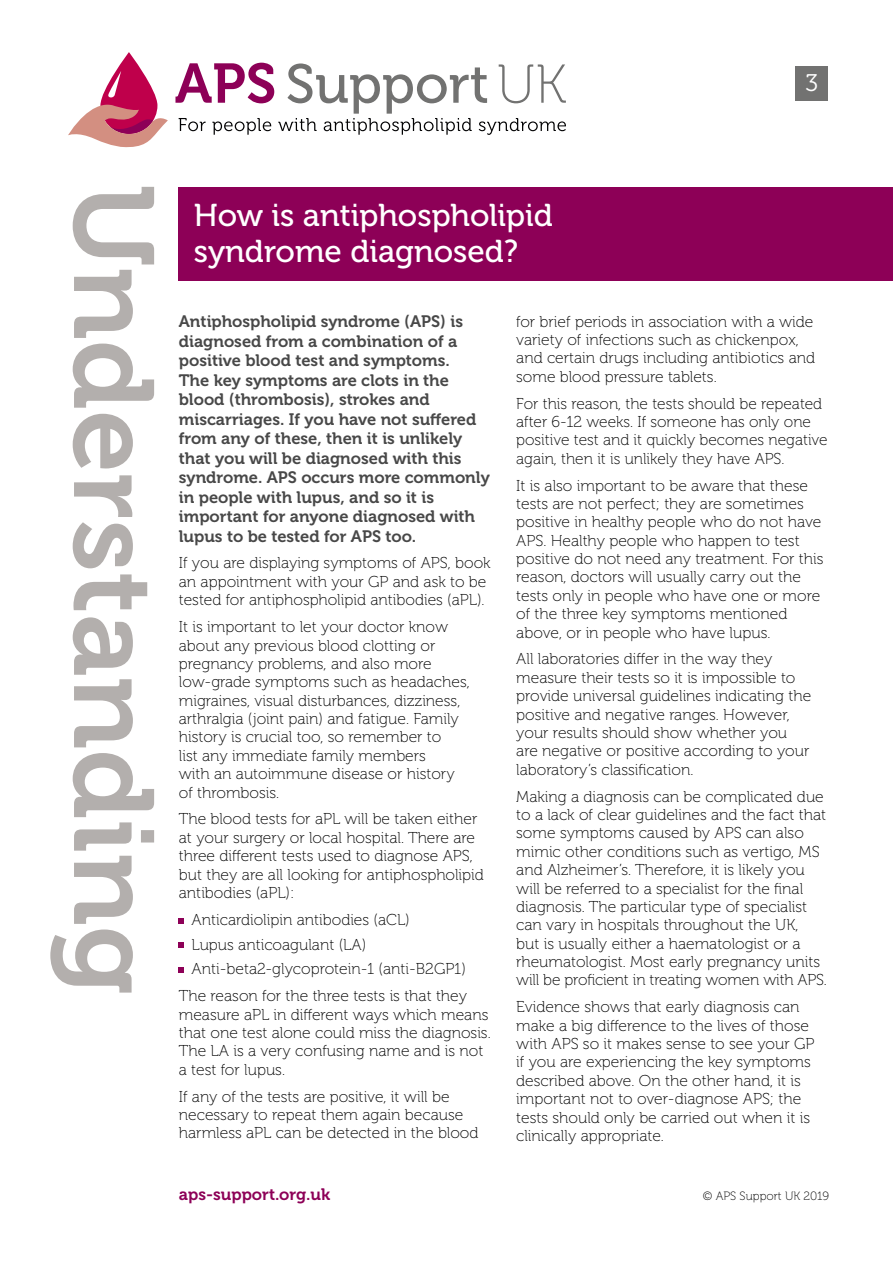
<style>
.page{position:relative;width:893px;height:1263px;background:#fff}
.page>*{position:absolute;margin:0;border:0;box-sizing:border-box;transform-origin:0 0}
.t1{font:112.8px "Museo 700";color:#b3afad}
.t2{font:31.5px/36px "Museo 500";color:#fff}
.t3{font:24px "Museo 300";color:#fff}
.t4{font:16.5px/19.5px "Museo 700";color:#484848}
.t5{font:16.5px "Museo 700";color:#8d0057}
.t6{font:15.75px/18.5px "Museo 100";color:#000}
.t7{font:12px "Museo 100";color:#000}
</style>
<div class="page">
<div style="left:795px;top:66px;width:33px;height:35px;background:#727271"></div>
<svg style="left:100px;top:52px;width:57px;height:82px;fill:#bf004b"></svg>
<svg style="left:68px;top:105px;width:100px;height:43px"></svg>
<svg style="left:107px;top:71px;width:14px;height:28px"></svg>
<svg style="left:175px;top:63px;width:391px;height:72px"></svg>
<div style="left:179px;top:187px;width:714px;height:94px;background:#8d0057"></div>
<svg style="left:179px;top:918px;width:5px;height:5px"></svg>
<svg style="left:179px;top:943px;width:5px;height:5px"></svg>
<svg style="left:179px;top:968px;width:5px;height:5px"></svg>
<h3 class="t3" style="left:805px;top:70px;width:14px">3</h3>
<h1 class="t1" style="left:176px;top:184px;width:812px;rotate:90deg">Understanding</h1>
<h2 class="t2" style="left:194px;top:198px;width:361px">How is antiphospholipid syndrome diagnosed?</h2>
<p class="t4" style="left:179px;top:312px;width:312px">Antiphospholipid syndrome (APS) is diagnosed from a combination of a positive blood test and symptoms.<br>The key symptoms are clots in the blood (thrombosis), strokes and miscarriages. If you have not suffered from any of these, then it is unlikely that you will be diagnosed with this syndrome. APS occurs more commonly in people with lupus, and so it is important for anyone diagnosed with lupus to be tested for APS too.</p>
<p class="t6" style="left:179px;top:554px;width:313px">If you are displaying symptoms of APS, book an appointment with your GP and ask to be tested for antiphospholipid antibodies (aPL).</p>
<p class="t6" style="left:179px;top:618px;width:292px">It is important to let your doctor know about any previous blood clotting or pregnancy problems, and also more low-grade symptoms such as headaches, migraines, visual disturbances, dizziness, arthralgia (joint pain) and fatigue. Family history is crucial too, so remember to<br>list any immediate family members<br>with an autoimmune disease or history of thrombosis.</p>
<p class="t6" style="left:179px;top:810px;width:306px">The blood tests for aPL will be taken either at your surgery or local hospital. There are three different tests used to diagnose APS, but they are all looking for antiphospholipid antibodies (aPL):</p>
<p class="t6" style="left:192px;top:907px;width:276px;line-height:24.8px">Anticardiolipin antibodies (aCL)<br>Lupus anticoagulant (LA)<br>Anti-beta2-glycoprotein-1 (anti-B2GP1)</p>
<p class="t6" style="left:179px;top:987px;width:313px">The reason for the three tests is that they measure aPL in different ways which means that one test alone could miss the diagnosis.<br>The LA is a very confusing name and is not a test for lupus.</p>
<p class="t6" style="left:179px;top:1087px;width:301px">If any of the tests are positive, it will be necessary to repeat them again because harmless aPL can be detected in the blood</p>
<p class="t6" style="left:516px;top:312px;width:300px">for brief periods in association with a wide variety of infections such as chickenpox, and certain drugs including antibiotics and some blood pressure tablets.</p>
<p class="t6" style="left:516px;top:394px;width:313px">For this reason, the tests should be repeated after 6-12 weeks. If someone has only one positive test and it quickly becomes negative again, then it is unlikely they have APS.</p>
<p class="t6" style="left:516px;top:476px;width:309px">It is also important to be aware that these tests are not perfect; they are sometimes positive in healthy people who do not have APS. Healthy people who happen to test positive do not need any treatment. For this reason, doctors will usually carry out the tests only in people who have one or more of the three key symptoms mentioned above, or in people who have lupus.</p>
<p class="t6" style="left:516px;top:650px;width:296px">All laboratories differ in the way they measure their tests so it is impossible to provide universal guidelines indicating the positive and negative ranges. However, your results should show whether you are negative or positive according to your laboratory’s classification.</p>
<p class="t6" style="left:516px;top:787px;width:312px">Making a diagnosis can be complicated due to a lack of clear guidelines and the fact that some symptoms caused by APS can also mimic other conditions such as vertigo, MS and Alzheimer’s. Therefore, it is likely you will be referred to a specialist for the final diagnosis. The particular type of specialist can vary in hospitals throughout the UK,<br>but is usually either a haematologist or a rheumatologist. Most early pregnancy units will be proficient in treating women with APS.</p>
<p class="t6" style="left:516px;top:998px;width:300px">Evidence shows that early diagnosis can make a big difference to the lives of those with APS so it makes sense to see your GP if you are experiencing the key symptoms described above. On the other hand, it is important not to over-diagnose APS; the tests should only be carried out when it is clinically appropriate.</p>
<p class="t5" style="left:179px;top:1185px;width:153px">aps-support.org.uk</p>
<p class="t7" style="left:703px;top:1189px;width:128px">© APS Support UK 2019</p>
</div>
